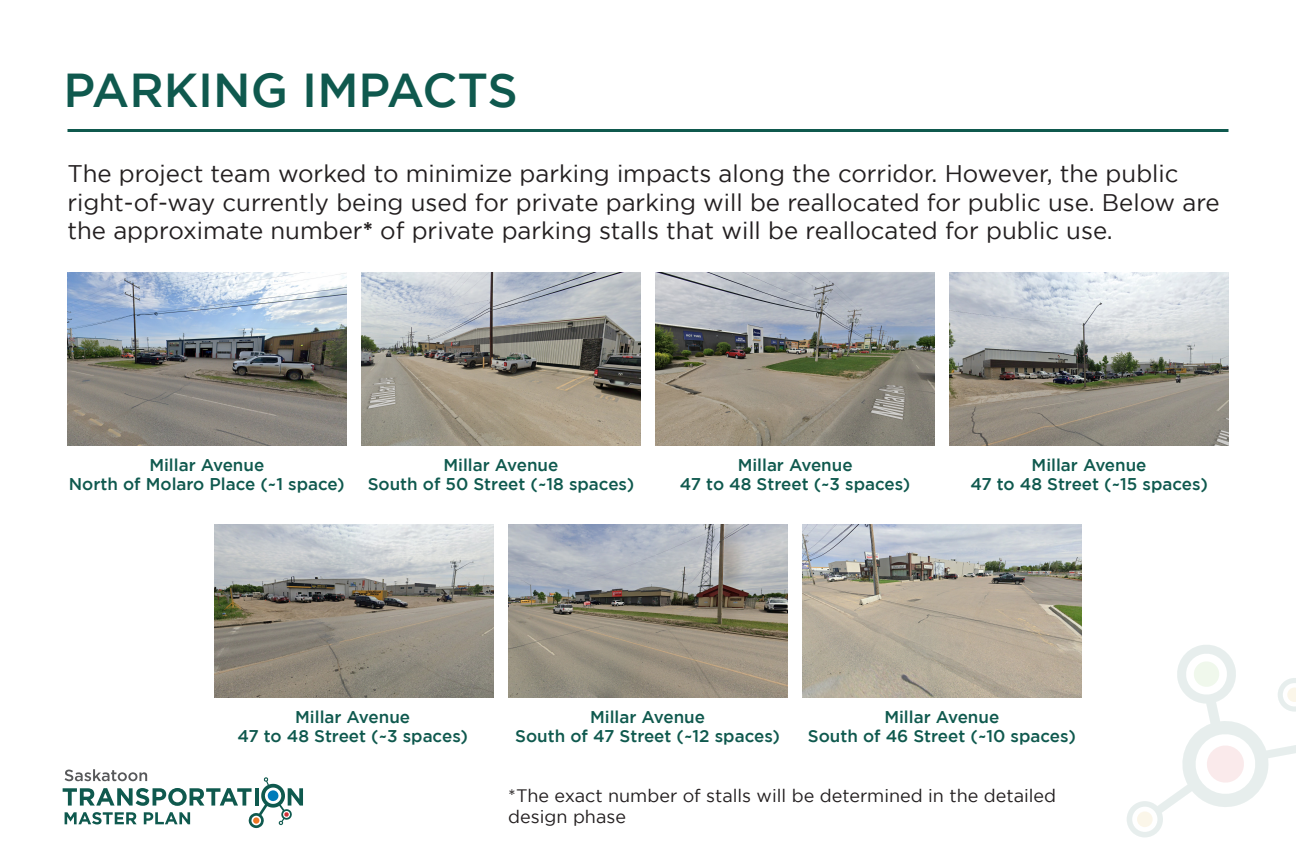
<style>
.page{position:relative;width:1296px;height:864px;background:#fff}
.page>*{position:absolute;margin:0;border:0;box-sizing:border-box;transform-origin:0 0}
.Paragraph_Style_1{font:500 47.5px "Gotham";color:#0f594e}
.Paragraph_Style_2{font:24px/28.8px "Gotham";color:#231f20}
.Paragraph_Style_2-2{font:18px/21.6px "Gotham";color:#231f20}
.Paragraph_Style_2-3{font:500 17px "Gotham";color:#0f594e}
.s1{font-weight:700}
</style>
<div class="page">
<svg style="left:63px;top:769px;width:240px;height:59px"></svg>
<svg style="left:1127px;top:645px;width:169px;height:193px"></svg>
<hr style="left:68px;top:129px;width:1160px;height:3px;background:#0f594e">
<img style="left:214px;top:524px;width:279px;height:173px">
<img style="left:508px;top:524px;width:279px;height:173px">
<img style="left:802px;top:524px;width:279px;height:173px">
<img style="left:67px;top:273px;width:279px;height:173px">
<img style="left:361px;top:273px;width:279px;height:173px">
<img style="left:655px;top:273px;width:279px;height:173px">
<img style="left:949px;top:273px;width:279px;height:173px">
<p class="Paragraph_Style_1" style="left:64px;top:63px;width:456px">PARKING IMPACTS</p>
<p class="Paragraph_Style_2" style="left:68px;top:159px;width:1154px">The project team worked to minimize parking impacts along the corridor. However, the public right-of-way currently being used for private parking will be reallocated for public use. Below are the approximate number<span class="s1">*</span> of private parking stalls that will be reallocated for public use.</p>
<p class="Paragraph_Style_2-3" style="left:149px;top:456px;width:116px">Millar Avenue</p>
<p class="Paragraph_Style_2-3" style="left:69px;top:475px;width:277px">North of Molaro Place (~1 space)</p>
<p class="Paragraph_Style_2-3" style="left:444px;top:456px;width:116px">Millar Avenue</p>
<p class="Paragraph_Style_2-3" style="left:368px;top:475px;width:268px">South of 50 Street (~18 spaces)</p>
<p class="Paragraph_Style_2-3" style="left:738px;top:456px;width:116px">Millar Avenue</p>
<p class="Paragraph_Style_2-3" style="left:680px;top:475px;width:232px">47 to 48 Street (~3 spaces)</p>
<p class="Paragraph_Style_2-3" style="left:1032px;top:456px;width:116px">Millar Avenue</p>
<p class="Paragraph_Style_2-3" style="left:970px;top:475px;width:239px">47 to 48 Street (~15 spaces)</p>
<p class="Paragraph_Style_2-3" style="left:295px;top:707px;width:116px">Millar Avenue</p>
<p class="Paragraph_Style_2-3" style="left:237px;top:726px;width:232px">47 to 48 Street (~3 spaces)</p>
<p class="Paragraph_Style_2-3" style="left:590px;top:707px;width:116px">Millar Avenue</p>
<p class="Paragraph_Style_2-3" style="left:515px;top:726px;width:266px">South of 47 Street (~12 spaces)</p>
<p class="Paragraph_Style_2-3" style="left:884px;top:707px;width:116px">Millar Avenue</p>
<p class="Paragraph_Style_2-3" style="left:808px;top:726px;width:270px">South of 46 Street (~10 spaces)</p>
<p class="Paragraph_Style_2-2" style="left:508px;top:784px;width:549px">*The exact number of stalls will be determined in the detailed design phase</p>
</div>
